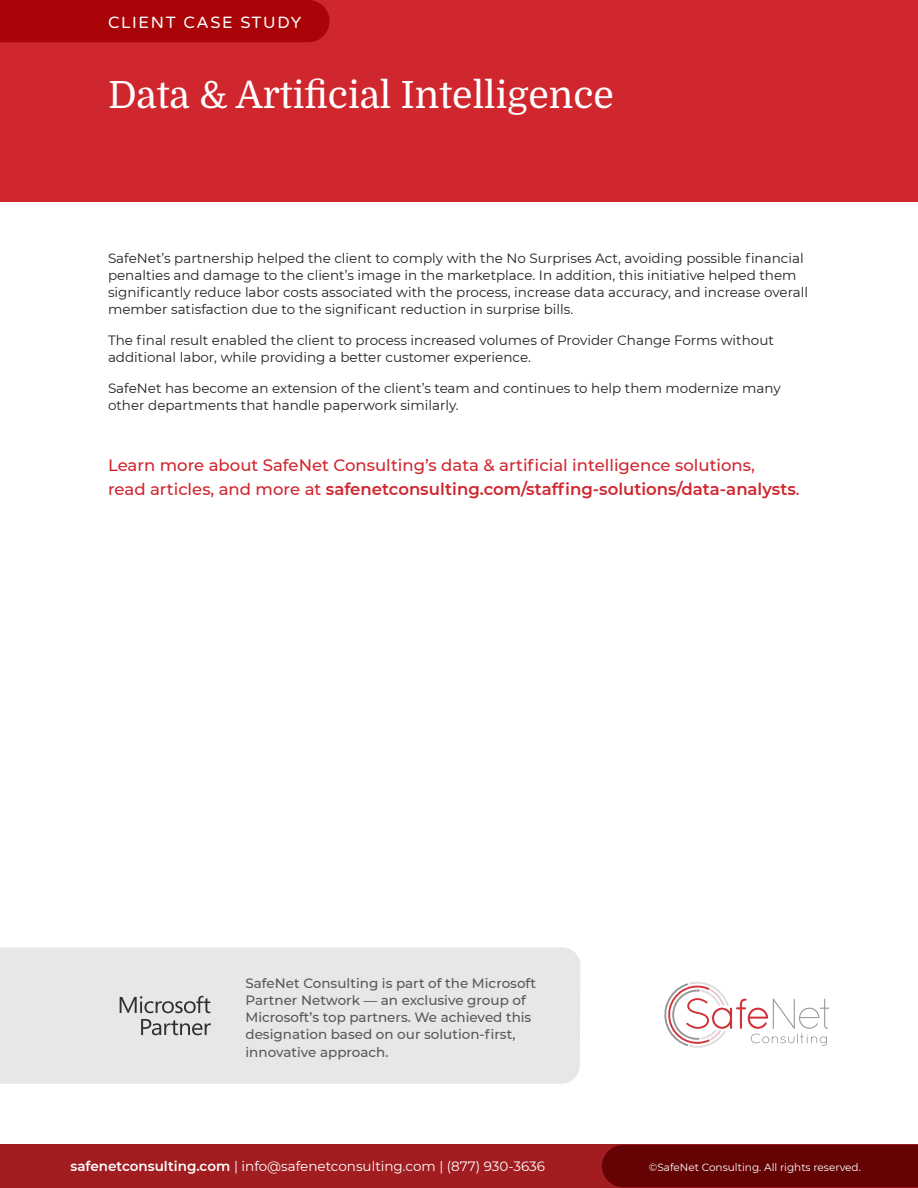
<style>
.page{position:relative;width:918px;height:1188px;background:#fff}
.page>*{position:absolute;margin:0;border:0;box-sizing:border-box;transform-origin:0 0}
.t1{font:37.5px "Domine";color:#fff}
.t2{font:500 16.5px/24px "Montserrat";color:#d0262f}
.t3{font:16.5px "Varela Round";letter-spacing:.1em;color:#fff}
.t4{font:13.5px/17.2px "Montserrat";color:#231f20}
.t5{font:500 13.5px/17.2px "Montserrat";color:#57585a}
.t6{font:13.5px "Montserrat";color:#fff}
.t7{font:10.5px "Montserrat";color:#fff}
.s1{font-weight:600}
</style>
<div class="page">
<div style="left:0;top:1145px;width:918px;height:43px;background:#a11d20"></div>
<div style="left:602px;top:1145px;width:316px;height:42px;background:#650304"></div>
<div style="left:0;top:947px;width:580px;height:137px;background:#e6e7e9"></div>
<svg style="left:120px;top:996px;width:90px;height:17px;background:#b2b2b3"></svg>
<svg style="left:141px;top:1019px;width:70px;height:16px"></svg>
<div style="left:0;top:0;width:918px;height:201px;background:#d0262e"></div>
<div style="left:0;top:0;width:330px;height:42px;background:#a90508"></div>
<svg style="left:664px;top:982px;width:165px;height:66px"></svg>
<p class="t3" style="left:108px;top:11px;width:195px">CLIENT CASE STUDY</p>
<h1 class="t1" style="left:108px;top:74px;width:507px">Data &amp; Artificial Intelligence</h1>
<p class="t4" style="left:108px;top:249px;width:702px">SafeNet’s partnership helped the client to comply with the No Surprises Act, avoiding possible financial penalties and damage to the client’s image in the marketplace. In addition, this initiative helped them significantly reduce labor costs associated with the process, increase data accuracy, and increase overall member satisfaction due to the significant reduction in surprise bills.</p>
<p class="t4" style="left:108px;top:331px;width:667px">The final result enabled the client to process increased volumes of Provider Change Forms without additional labor, while providing a better customer experience.</p>
<p class="t4" style="left:108px;top:379px;width:674px">SafeNet has become an extension of the client’s team and continues to help them modernize many other departments that handle paperwork similarly.</p>
<p class="t2" style="left:108px;top:452px;width:693px">Learn more about SafeNet Consulting’s data &amp; artificial intelligence solutions,<br>read articles, and more at <span class="s1">safenetconsulting.com/staffing-solutions/data-analysts</span>.</p>
<p class="t5" style="left:246px;top:974px;width:292px">SafeNet Consulting is part of the Microsoft Partner Network — an exclusive group of Microsoft’s top partners. We achieved this designation based on our solution-first, innovative approach.</p>
<p class="t6" style="left:70px;top:1157px;width:476px"><span class="s1">safenetconsulting.com</span> | info@safenetconsulting.com | (877) 930-3636</p>
<p class="t7" style="left:649px;top:1160px;width:214px">©SafeNet Consulting. All rights reserved.</p>
</div>
